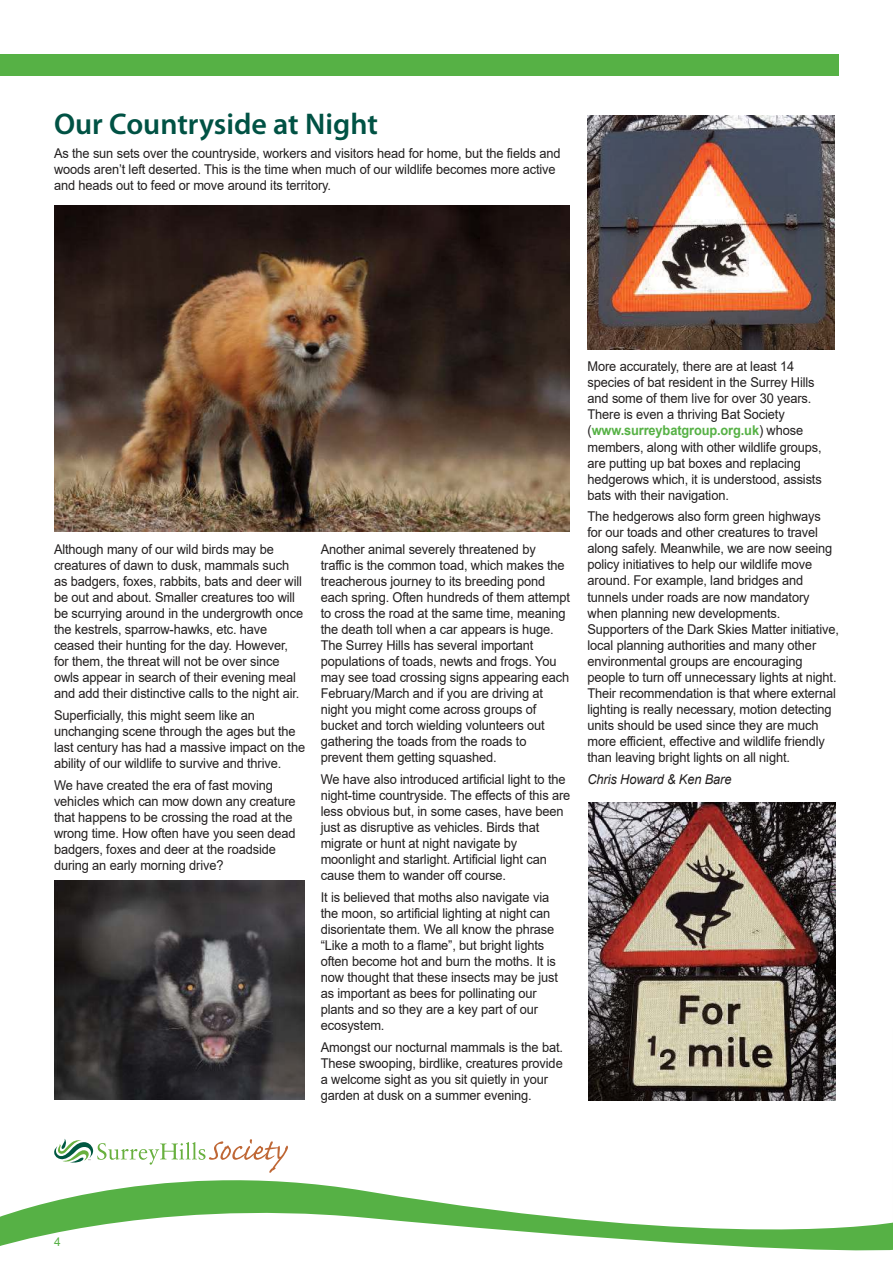
<style>
.page{position:relative;width:893px;height:1263px;background:#fff}
.page>*{position:absolute;margin:0;border:0;box-sizing:border-box;transform-origin:0 0}
.t1{font:600 30px "Myriad Pro";color:#005244}
.t2{font:13.5px/16px "Arial";letter-spacing:-.01em;color:#221f1f;scale:.95 1}
.t3{font:italic 13.5px "Arial";letter-spacing:-.01em;color:#221f1f;scale:.95 1}
.t4{font:12px "Arial";color:#56b145}
.s1{font-weight:700;color:#56b145}
</style>
<div class="page">
<svg style="left:0;top:1012px;width:893px;height:239px"></svg>
<svg style="left:54px;top:1138px;width:234px;height:35px"></svg>
<div style="left:0;top:54px;width:839px;height:21px;background:#56b145"></div>
<img style="left:54px;top:205px;width:516px;height:327px">
<img style="left:54px;top:881px;width:250px;height:218px">
<img style="left:588px;top:802px;width:248px;height:299px">
<img style="left:588px;top:115px;width:247px;height:234px">
<h1 class="t1" style="left:54px;top:112px;width:325px">Our Countryside at Night</h1>
<p class="t2" style="left:54px;top:145px;width:535px">As the sun sets over the countryside, workers and visitors head for home, but the fields and woods aren’t left deserted. This is the time when much of our wildlife becomes more active and heads out to feed or move around its territory.</p>
<p class="t2" style="left:54px;top:541px;width:264px">Although many of our wild birds may be creatures of dawn to dusk, mammals such as badgers, foxes, rabbits, bats and deer will be out and about. Smaller creatures too will be scurrying around in the undergrowth once the kestrels, sparrow-hawks, etc. have ceased their hunting for the day. However, for them, the threat will not be over since owls appear in search of their evening meal and add their distinctive calls to the night air.</p>
<p class="t2" style="left:54px;top:707px;width:266px">Superficially, this might seem like an unchanging scene through the ages but the last century has had a massive impact on the ability of our wildlife to survive and thrive.</p>
<p class="t2" style="left:54px;top:777px;width:256px">We have created the era of fast moving vehicles which can mow down any creature that happens to be crossing the road at the wrong time. How often have you seen dead badgers, foxes and deer at the roadside during an early morning drive?</p>
<p class="t2" style="left:321px;top:541px;width:264px">Another animal severely threatened by<br>traffic is the common toad, which makes the treacherous journey to its breeding pond each spring. Often hundreds of them attempt to cross the road at the same time, meaning the death toll when a car appears is huge.<br>The Surrey Hills has several important populations of toads, newts and frogs. You may see toad crossing signs appearing each February/March and if you are driving at night you might come across groups of bucket and torch wielding volunteers out gathering the toads from the roads to prevent them getting squashed.</p>
<p class="t2" style="left:321px;top:771px;width:264px">We have also introduced artificial light to the night-time countryside. The effects of this are less obvious but, in some cases, have been just as disruptive as vehicles. Birds that migrate or hunt at night navigate by moonlight and starlight. Artificial light can cause them to wander off course.</p>
<p class="t2" style="left:321px;top:889px;width:251px">It is believed that moths also navigate via the moon, so artificial lighting at night can disorientate them. We all know the phrase “Like a moth to a flame”, but bright lights often become hot and burn the moths. It is now thought that these insects may be just as important as bees for pollinating our plants and so they are a key part of our ecosystem.</p>
<p class="t2" style="left:321px;top:1039px;width:256px">Amongst our nocturnal mammals is the bat.<br>These swooping, birdlike, creatures provide a welcome sight as you sit quietly in your garden at dusk on a summer evening.</p>
<p class="t2" style="left:587px;top:358px;width:248px">More accurately, there are at least 14 species of bat resident in the Surrey Hills and some of them live for over 30 years.<br>There is even a thriving Bat Society (<span class="s1">www.surreybatgroup.org.uk</span>) whose members, along with other wildlife groups, are putting up bat boxes and replacing hedgerows which, it is understood, assists bats with their navigation.</p>
<p class="t2" style="left:587px;top:508px;width:266px">The hedgerows also form green highways for our toads and other creatures to travel along safely. Meanwhile, we are now seeing policy initiatives to help our wildlife move around. For example, land bridges and tunnels under roads are now mandatory when planning new developments.<br>Supporters of the Dark Skies Matter initiative, local planning authorities and many other environmental groups are encouraging people to turn off unnecessary lights at night.<br>Their recommendation is that where external lighting is really necessary, motion detecting units should be used since they are much more efficient, effective and wildlife friendly than leaving bright lights on all night.</p>
<p class="t3" style="left:587px;top:770px;width:153px">Chris Howard &amp; Ken Bare</p>
<p class="t4" style="left:54px;top:1234px;width:8px">4</p>
</div>
